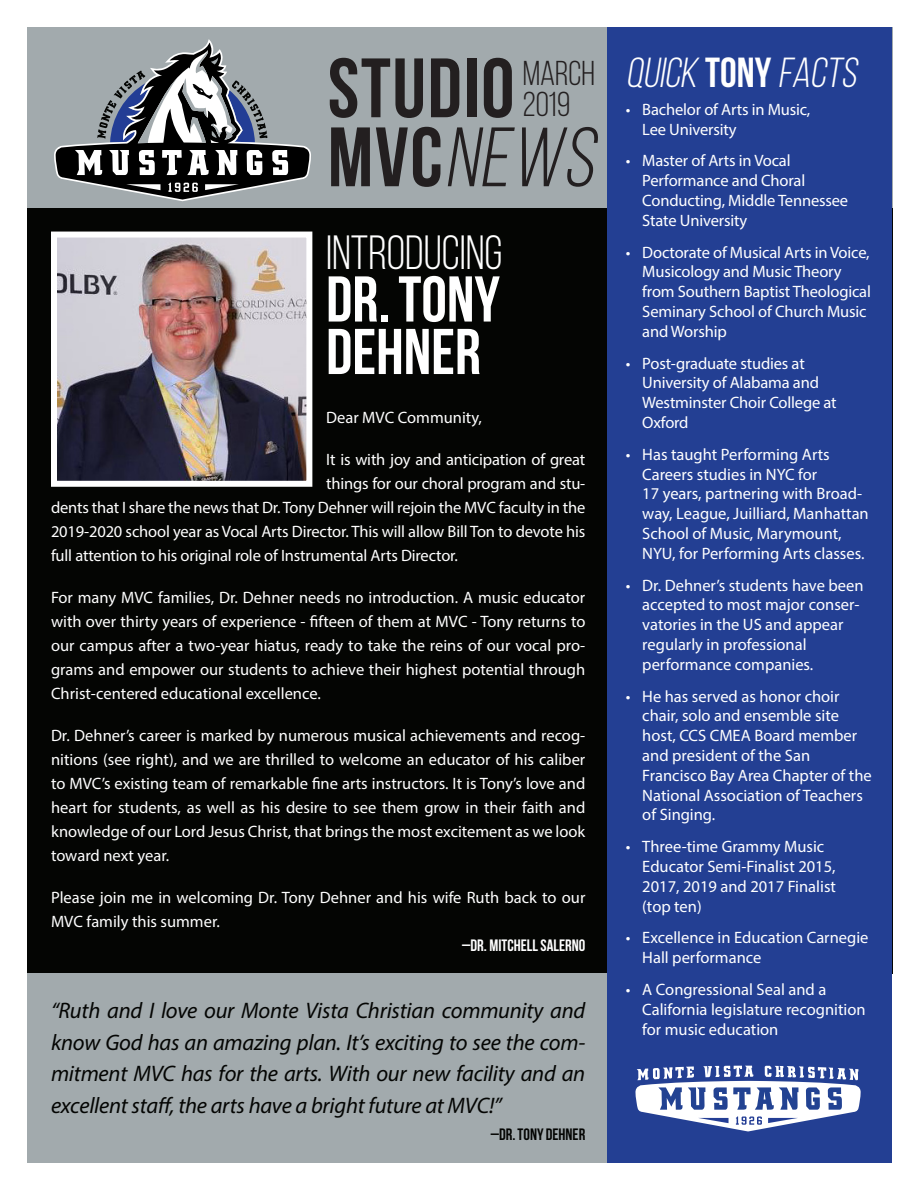
<style>
.page{position:relative;width:918px;height:1188px;background:#fff}
.page>*{position:absolute;margin:0;border:0;box-sizing:border-box;transform-origin:0 0}
.t1{font:italic 84px "Bebas Neue";color:#231f20}
.t2{font:700 84px "Bebas Neue";letter-spacing:.02em;color:#231f20}
.t3{font:700 64.5px "Bebas Neue";color:#fff}
.t4{font:48px "Bebas Neue";color:#fff}
.t5{font:italic 42px "Bebas Neue";color:#fff}
.t6{font:34.5px "Bebas Neue";color:#231f20}
.t7{font:italic 22.5px/31.5px "Myriad Pro";letter-spacing:-.01em;color:#040503;text-align:justify}
.t8{font:16.5px/19.8px "Myriad Pro";letter-spacing:-.005em;color:#fff}
.t9{font:700 16.5px "Bebas Neue";color:#fff}
.t10{font:700 16.5px "Bebas Neue";color:#040503}
.s1{font-weight:700;font-style:normal}
</style>
<div class="page">
<div style="left:27px;top:27px;width:865px;height:946px;background:#040503"></div>
<div style="left:27px;top:973px;width:580px;height:190px;background:#a2aaad"></div>
<div style="left:27px;top:27px;width:865px;height:180px;background:#a2aaad"></div>
<img style="left:58px;top:239px;width:247px;height:241px">
<div style="left:51px;top:232px;width:261px;height:255px;border:6px solid #fff"></div>
<svg style="left:54px;top:39px;width:257px;height:162px"></svg>
<div style="left:607px;top:27px;width:285px;height:1136px;background:#233f93"></div>
<svg style="left:635px;top:1066px;width:226px;height:65px"></svg>
<p class="t2" style="left:328px;top:42px;width:188px">STUDIO</p>
<p class="t1" style="left:328px;top:112px;width:281px"><span class="s1">MVC</span>NEWS</p>
<p class="t6" style="left:523px;top:54px;width:74px">MARCH</p>
<p class="t6" style="left:523px;top:86px;width:49px">2019</p>
<p class="t4" style="left:326px;top:227px;width:178px">INTRODUCING</p>
<p class="t3" style="left:326px;top:264px;width:175px">DR. TONY</p>
<p class="t3" style="left:326px;top:316px;width:156px">DEHNER</p>
<p class="t8" style="left:326px;top:407px;width:157px">Dear MVC Community,</p>
<p class="t8" style="left:326px;top:449px;width:261px">It is with joy and anticipation of great</p>
<p class="t8" style="left:326px;top:473px;width:261px">things for our choral program and stu-</p>
<p class="t8" style="left:51px;top:497px;width:536px">dents that I share the news that Dr. Tony Dehner will rejoin the MVC faculty in the</p>
<p class="t8" style="left:51px;top:521px;width:536px">2019-2020 school year as Vocal Arts Director. This will allow Bill Ton to devote his</p>
<p class="t8" style="left:51px;top:545px;width:409px">full attention to his original role of Instrumental Arts Director.</p>
<p class="t8" style="left:51px;top:585px;width:536px;line-height:24px;text-align:justify">For many MVC families, Dr. Dehner needs no introduction. A music educator with over thirty years of experience - fifteen of them at MVC - Tony returns to our campus after a two-year hiatus, ready to take the reins of our vocal pro&shy;grams and empower our students to achieve their highest potential through Christ-centered educational excellence.</p>
<p class="t8" style="left:51px;top:723px;width:536px;line-height:24px;text-align:justify">Dr. Dehner’s career is marked by numerous musical achievements and recog&shy;nitions (see right), and we are thrilled to welcome an educator of his caliber to MVC’s existing team of remarkable fine arts instructors. It is Tony’s love and heart for students, as well as his desire to see them grow in their faith and knowledge of our Lord Jesus Christ, that brings the most excitement as we look toward next year.</p>
<p class="t8" style="left:51px;top:885px;width:536px;line-height:24px">Please join me in welcoming Dr. Tony Dehner and his wife Ruth back to our<br>MVC family this summer.</p>
<p class="t9" style="left:462px;top:936px;width:125px">–DR. MITCHELL SALERNO</p>
<p class="t7" style="left:51px;top:995px;width:536px">“Ruth and I love our Monte Vista Christian community and know God has an amazing plan. It’s exciting to see the com&shy;mitment MVC has for the arts. With our new facility and an excellent staff, the arts have a bright future at MVC!”</p>
<p class="t10" style="left:491px;top:1125px;width:96px">–DR. TONY DEHNER</p>
<p class="t5" style="left:626px;top:51px;width:239px">QUICK <span class="s1">T O N Y</span> FACTS</p>
<p class="t8" style="left:626px;top:99px;width:186px">• Bachelor of Arts in Music,</p>
<p class="t8" style="left:642px;top:119px;width:96px">Lee University</p>
<p class="t8" style="left:626px;top:151px;width:166px">• Master of Arts in Vocal</p>
<p class="t8" style="left:642px;top:170px;width:164px">Performance and Choral</p>
<p class="t8" style="left:642px;top:190px;width:207px">Conducting, Middle Tennessee<br>State University</p>
<p class="t8" style="left:642px;top:242px;width:230px;text-indent:-16px">• Doctorate of Musical Arts in Voice,<br>Musicology and Music Theory from Southern Baptist Theological<br>Seminary School of Church Music and Worship</p>
<p class="t8" style="left:626px;top:353px;width:181px">• Post-graduate studies at</p>
<p class="t8" style="left:642px;top:373px;width:178px">University of Alabama and</p>
<p class="t8" style="left:642px;top:392px;width:196px">Westminster Choir College at</p>
<p class="t8" style="left:642px;top:412px;width:48px">Oxford</p>
<p class="t8" style="left:626px;top:444px;width:206px;text-align:center">• Has taught Performing Arts<br>Careers studies in NYC for</p>
<p class="t8" style="left:642px;top:484px;width:221px">17 years, partnering with Broad-</p>
<p class="t8" style="left:642px;top:503px;width:228px">way, League, Juilliard, Manhattan</p>
<p class="t8" style="left:642px;top:523px;width:201px">School of Music, Marymount,</p>
<p class="t8" style="left:642px;top:543px;width:224px">NYU, for Performing Arts classes.</p>
<p class="t8" style="left:626px;top:575px;width:239px;text-align:right">• Dr. Dehner’s students have been accepted to most major conser-</p>
<p class="t8" style="left:642px;top:614px;width:203px">vatories in the US and appear regularly in professional</p>
<p class="t8" style="left:642px;top:654px;width:173px">performance companies.</p>
<p class="t8" style="left:642px;top:686px;width:216px;text-indent:-16px">• He has served as honor choir chair, solo and ensemble site host, CCS CMEA Board member and president of the San</p>
<p class="t8" style="left:642px;top:765px;width:231px">Francisco Bay Area Chapter of the<br>National Association of Teachers of Singing.</p>
<p class="t8" style="left:626px;top:836px;width:200px">• Three-time Grammy Music</p>
<p class="t8" style="left:642px;top:856px;width:195px">Educator Semi-Finalist 2015,<br>2017, 2019 and 2017 Finalist</p>
<p class="t8" style="left:642px;top:896px;width:61px">(top ten)</p>
<p class="t8" style="left:642px;top:928px;width:228px;text-indent:-16px">• Excellence in Education Carnegie<br>Hall performance</p>
<p class="t8" style="left:626px;top:979px;width:202px">• A Congressional Seal and a</p>
<p class="t8" style="left:642px;top:999px;width:225px">California legislature recognition for music education</p>
</div>
